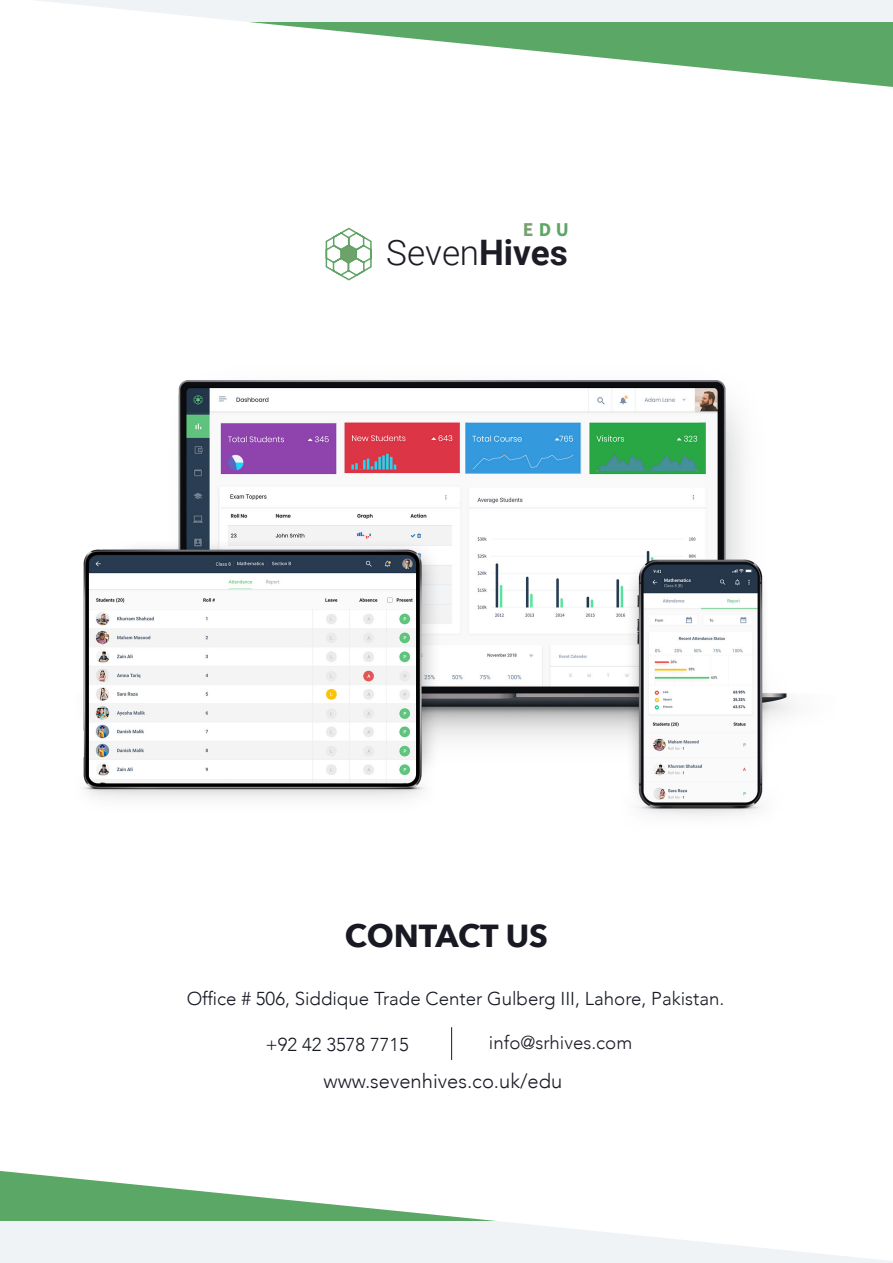
<style>
.page{position:relative;width:893px;height:1263px;background:#fff}
.page>*{position:absolute;margin:0;border:0;box-sizing:border-box;transform-origin:0 0}
.t1{font:300 35.1px "Roboto";color:#1c1c26}
.t2{font:700 31.8px "Avenir Next";letter-spacing:-.005em;color:#181922}
.t3{font:300 20.1px "Avenir";color:#1b1b25}
.t4{font:700 19.65px "Source Sans Pro";color:#5ea566}
.t5{font:300 18.6px "Avenir";color:#171923}
.t6{font:300 18.6px "Avenir";color:#1b1b25}
.s1{color:#7a9f70}
.s2{font-weight:700}
</style>
<div class="page">
<div style="left:0;top:1221px;width:893px;height:42px;background:#f0f3f6"></div>
<svg style="left:0;top:1171px;width:893px;height:90px"></svg>
<svg style="left:37px;top:0;width:856px;height:87px"></svg>
<hr style="left:451px;top:1027px;width:1px;height:33px;background:#181922">
<svg style="left:325px;top:227px;width:47px;height:54px"></svg>
<img style="left:83px;top:380px;width:710px;height:436px">
<p class="t4" style="left:523px;top:216px;width:48px"><span class="s1">E</span>DU</p>
<h1 class="t1" style="left:386px;top:228px;width:183px">Seven<span class="s2">Hives</span></h1>
<p class="t2" style="left:345px;top:908px;width:205px">CONTACT US</p>
<p class="t5" style="left:187px;top:987px;width:539px">Office # 506, Siddique Trade Center Gulberg III, Lahore, Pakistan.</p>
<p class="t5" style="left:265px;top:1034px;width:145px">+92 42 3578 7715</p>
<p class="t6" style="left:489px;top:1031px;width:145px">info@srhives.com</p>
<p class="t3" style="left:324px;top:1069px;width:240px">www.sevenhives.co.uk/edu</p>
</div>
